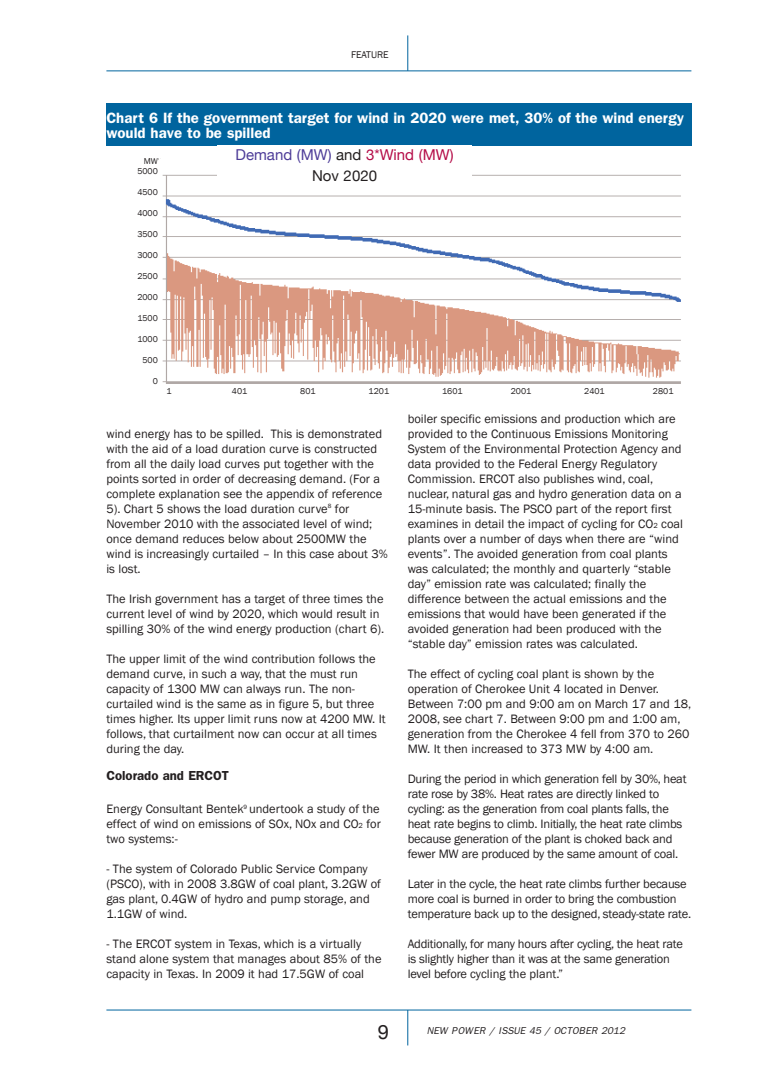
<style>
.page{position:relative;width:780px;height:1088px;background:#fff}
.page>*{position:absolute;margin:0;border:0;box-sizing:border-box;transform-origin:0 0}
.t1{font:20px "Helvetica Neue";color:#231f20}
.t2{font:600 15px/15px "Franklin Gothic";color:#fff}
.t3{font:15px/21px "Helvetica Neue";color:#4d3c98;text-align:center}
.t4{font:600 13.12px "Franklin Gothic";color:#231f20}
.t5{font:12.5px/15px "Franklin Gothic";color:#231f20}
.t6{font:12.5px/15px "Franklin Gothic";letter-spacing:-.02em;color:#231f20}
.t7{font:italic 10px "Franklin Gothic";color:#231f20}
.t8{font:10px "Franklin Gothic";color:#231f20}
.t9{font:8.75px/10.5px "Franklin Gothic";color:#231f20;text-align:right}
.s1{color:#231f20}
.s2{color:#b40b47}
.s3{font-size:7.5px}
</style>
<div class="page">
<hr style="left:106px;top:71px;width:585px;height:1px;background:#00649e">
<hr style="left:407px;top:35px;width:1px;height:36px;background:#00649e">
<hr style="left:106px;top:1010px;width:585px;height:1px;background:#00649e">
<hr style="left:407px;top:1010px;width:1px;height:35px;background:#00649e">
<img style="left:106px;top:145px;width:585px;height:239px">
<div style="left:106px;top:103px;width:585px;height:42px;background:#00649e"></div>
<div style="left:217px;top:146px;width:254px;height:43px;background:#fff"></div>
<div style="left:133px;top:158px;width:25px;height:235px;background:#fff"></div>
<svg style="left:157px;top:156px;width:6px;height:11px"></svg>
<div style="left:213px;top:148px;width:10px;height:16px;background:#fff"></div>
<p class="t8" style="left:351px;top:49px;width:39px">FEATURE</p>
<p class="t2" style="left:106px;top:110px;width:579px">Chart 6 If the government target for wind in 2020 were met, 30% of the wind energy would have to be spilled</p>
<p class="t3" style="left:235px;top:144px;width:219px">Demand (MW) <span class="s1">and</span> <span class="s2">3*Wind (MW)<br></span><span class="s1">Nov 2020</span></p>
<p class="t9" style="left:137px;top:156px;width:22px">MW<br>5000</p>
<p class="t9" style="left:137px;top:187px;width:22px">4500</p>
<p class="t9" style="left:137px;top:208px;width:22px">4000</p>
<p class="t9" style="left:137px;top:229px;width:22px">3500</p>
<p class="t9" style="left:137px;top:250px;width:22px">3000</p>
<p class="t9" style="left:137px;top:271px;width:22px">2500</p>
<p class="t9" style="left:137px;top:292px;width:22px">2000</p>
<p class="t9" style="left:137px;top:313px;width:22px">1500</p>
<p class="t9" style="left:137px;top:334px;width:22px">1000</p>
<p class="t9" style="left:142px;top:355px;width:17px">500</p>
<p class="t9" style="left:153px;top:376px;width:7px">0</p>
<p class="t9" style="left:166px;top:386px;width:7px">1</p>
<p class="t9" style="left:232px;top:386px;width:17px">401</p>
<p class="t9" style="left:300px;top:386px;width:17px">801</p>
<p class="t9" style="left:368px;top:386px;width:22px">1201</p>
<p class="t9" style="left:442px;top:386px;width:22px">1601</p>
<p class="t9" style="left:510px;top:386px;width:22px">2001</p>
<p class="t9" style="left:584px;top:386px;width:22px">2401</p>
<p class="t9" style="left:653px;top:386px;width:22px">2801</p>
<p class="t5" style="left:106px;top:426px;width:283px">wind energy has to be spilled. This is demonstrated with the aid of a load duration curve is constructed from all the daily load curves put together with the points sorted in order of decreasing demand. (For a complete explanation see the appendix of reference 5). Chart 5 shows the load duration curve<sup>8</sup> for November 2010 with the associated level of wind; once demand reduces below about 2500MW the wind is increasingly curtailed – In this case about 3% is lost.</p>
<p class="t5" style="left:106px;top:591px;width:279px">The Irish government has a target of three times the current level of wind by 2020, which would result in spilling 30% of the wind energy production (chart 6).</p>
<p class="t5" style="left:106px;top:651px;width:281px">The upper limit of the wind contribution follows the demand curve, in such a way, that the must run capacity of 1300 MW can always run. The non&shy;curtailed wind is the same as in figure 5, but three times higher. Its upper limit runs now at 4200 MW. It follows, that curtailment now can occur at all times during the day.</p>
<p class="t4" style="left:106px;top:768px;width:124px">Colorado and ERCOT</p>
<p class="t5" style="left:106px;top:801px;width:276px;text-align:justify">Energy Consultant Bentek<sup>9</sup> undertook a study of the effect of wind on emissions of SOx, NOx and CO<span class="s3">2</span> for two systems:-</p>
<p class="t5" style="left:106px;top:861px;width:276px">- The system of Colorado Public Service Company (PSCO), with in 2008 3.8GW of coal plant, 3.2GW of gas plant, 0.4GW of hydro and pump storage, and 1.1GW of wind.</p>
<p class="t5" style="left:106px;top:936px;width:276px">- The ERCOT system in Texas, which is a virtually stand alone system that manages about 85% of the capacity in Texas. In 2009 it had 17.5GW of coal</p>
<h1 class="t1" style="left:377px;top:1019px;width:13px">9</h1>
<p class="t5" style="left:408px;top:411px;width:277px">boiler specific emissions and production which are provided to the Continuous Emissions Monitoring System of the Environmental Protection Agency and data provided to the Federal Energy Regulatory Commission. ERCOT also publishes wind, coal, nuclear, natural gas and hydro generation data on a 15-minute basis. The PSCO part of the report first examines in detail the impact of cycling for CO<span class="s3">2</span> coal plants over a number of days when there are “wind events”. The avoided generation from coal plants was calculated; the monthly and quarterly “stable day” emission rate was calculated; finally the difference between the actual emissions and the emissions that would have been generated if the avoided generation had been produced with the “stable day” emission rates was calculated.</p>
<p class="t5" style="left:408px;top:666px;width:285px">The effect of cycling coal plant is shown by the operation of Cherokee Unit 4 located in Denver.<br>Between 7:00 pm and 9:00 am on March 17 and 18, 2008, see chart 7. Between 9:00 pm and 1:00 am, generation from the Cherokee 4 fell from 370 to 260<br>MW. It then increased to 373 MW by 4:00 am.</p>
<p class="t6" style="left:408px;top:771px;width:280px">During the period in which generation fell by 30%, heat rate rose by 38%. Heat rates are directly linked to cycling: as the generation from coal plants falls, the heat rate begins to climb. Initially, the heat rate climbs because generation of the plant is choked back and fewer MW are produced by the same amount of coal.</p>
<p class="t6" style="left:408px;top:876px;width:285px">Later in the cycle, the heat rate climbs further because more coal is burned in order to bring the combustion temperature back up to the designed, steady-state rate.</p>
<p class="t6" style="left:408px;top:936px;width:277px">Additionally, for many hours after cycling, the heat rate is slightly higher than it was at the same generation level before cycling the plant.”</p>
<p class="t7" style="left:427px;top:1025px;width:200px">NEW POWER / ISSUE 45 / OCTOBER 2012</p>
</div>
